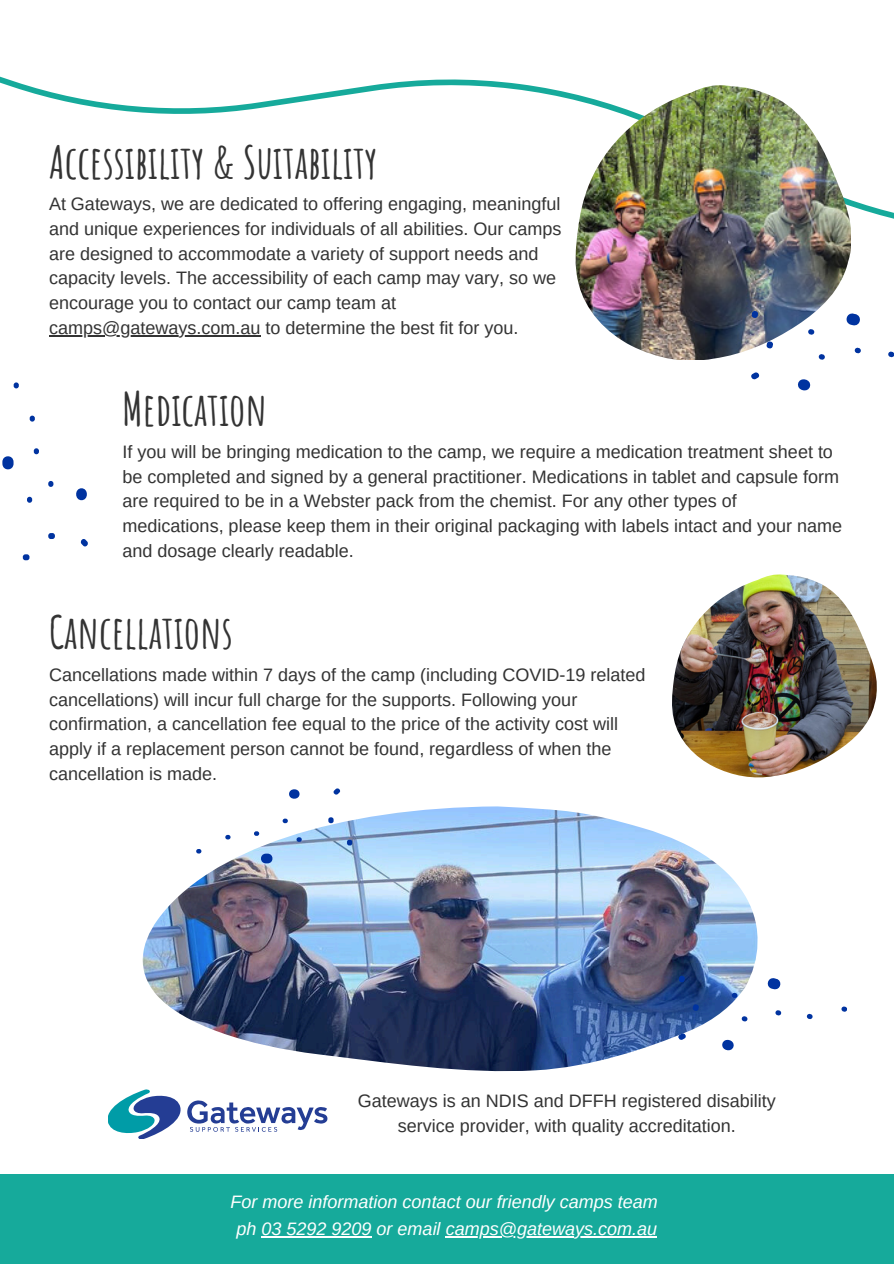
<style>
.page{position:relative;width:894px;height:1264px;background:#fff}
.page>*{position:absolute;margin:0;border:0;box-sizing:border-box;transform-origin:0 0}
.t1{font:700 45px "Amatic SC";color:#333}
.t2{font:18px/24.8px "Arimo";color:#333}
.t3{font:italic 18px/27px "Arimo";color:#fff;text-align:center}
</style>
<div class="page">
<svg style="left:0;top:76px;width:575px;height:38px"></svg>
<svg style="left:850px;top:199px;width:43px;height:55px"></svg>
<img style="left:575px;top:85px;width:275px;height:275px">
<svg style="left:736px;top:290px;width:157px;height:101px"></svg>
<img style="left:672px;top:574px;width:204px;height:203px">
<div style="left:0;top:1174px;width:893px;height:89px;background:#16aa9b"></div>
<img style="left:143px;top:806px;width:614px;height:265px">
<svg style="left:108px;top:1089px;width:219px;height:50px"></svg>
<svg style="left:2px;top:382px;width:86px;height:178px"></svg>
<svg style="left:196px;top:788px;width:156px;height:75px"></svg>
<svg style="left:664px;top:956px;width:183px;height:115px"></svg>
<hr style="left:49px;top:335px;width:211px;height:1px;background:#333">
<hr style="left:261px;top:1236px;width:110px;height:1px;background:#fff">
<hr style="left:445px;top:1236px;width:212px;height:1px;background:#fff">
<h1 class="t1" style="left:49px;top:133px;width:330px">Accessibility &amp; Suitability</h1>
<h1 class="t2" style="left:49px;top:191px;width:513px">At Gateways, we are dedicated to offering engaging, meaningful and unique experiences for individuals of all abilities. Our camps are designed to accommodate a variety of support needs and capacity levels. The accessibility of each camp may vary, so we encourage you to contact our camp team at</h1>
<p class="t2" style="left:49px;top:315px;width:471px">camps@gateways.com.au to determine the best fit for you.</p>
<p class="t1" style="left:122px;top:380px;width:146px">Medication</p>
<p class="t2" style="left:122px;top:439px;width:720px">If you will be bringing medication to the camp, we require a medication treatment sheet to be completed and signed by a general practitioner. Medications in tablet and capsule form are required to be in a Webster pack from the chemist. For any other types of medications, please keep them in their original packaging with labels intact and your name and dosage clearly readable.</p>
<p class="t1" style="left:49px;top:603px;width:185px">Cancellations</p>
<p class="t2" style="left:49px;top:662px;width:597px">Cancellations made within 7 days of the camp (including COVID-19 related cancellations) will incur full charge for the supports. Following your confirmation, a cancellation fee equal to the price of the activity cost will apply if a replacement person cannot be found, regardless of when the cancellation is made.</p>
<h1 class="t2" style="left:358px;top:1087px;width:419px;line-height:25.8px;text-align:center">Gateways is an NDIS and DFFH registered disability service provider, with quality accreditation.</h1>
<p class="t3" style="left:230px;top:1188px;width:428px">For more information contact our friendly camps team ph 03 5292 9209 or email camps@gateways.com.au</p>
</div>
